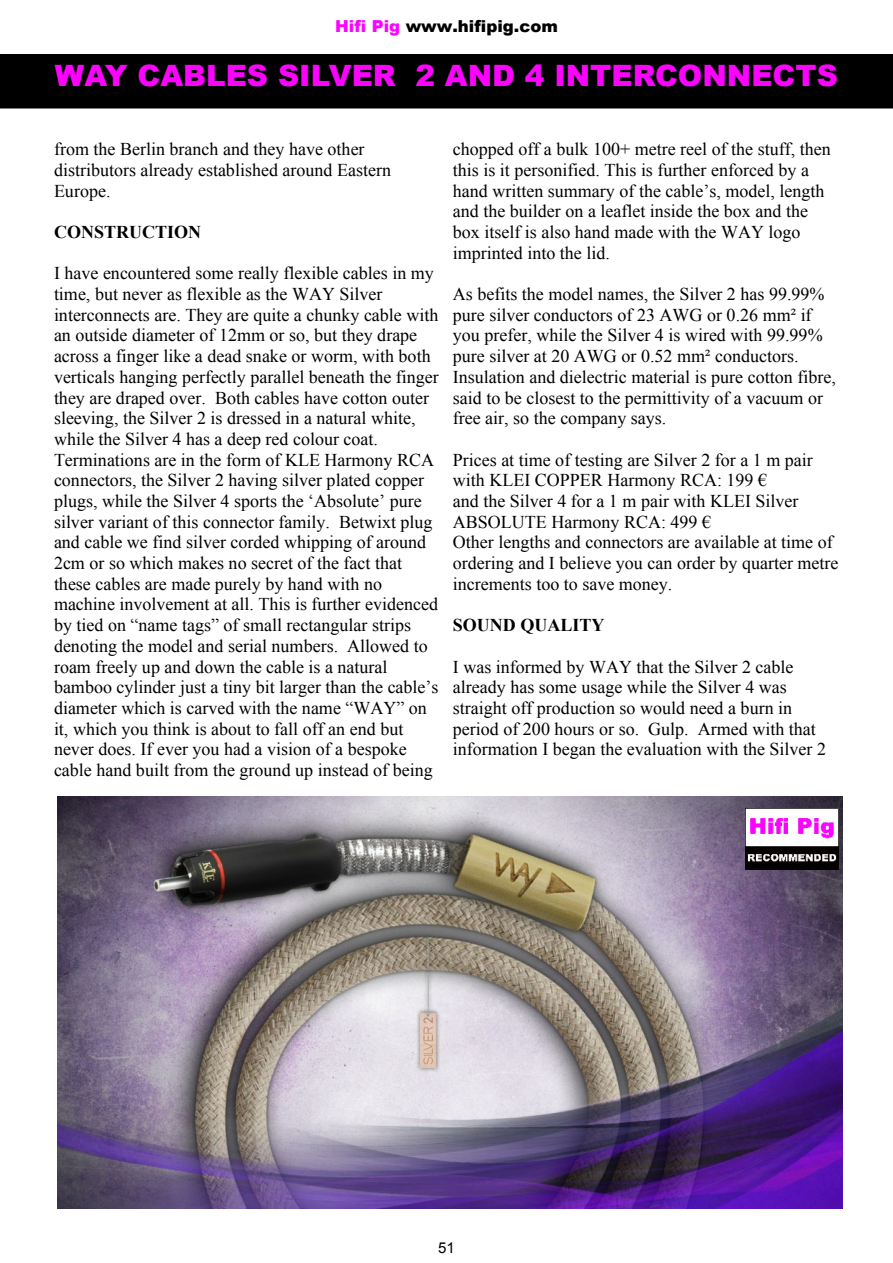
<style>
.page{position:relative;width:893px;height:1263px;background:#fff}
.page>*{position:absolute;margin:0;border:0;box-sizing:border-box;transform-origin:0 0}
.t1{font:900 29.4px "Arial";color:#fa04fe}
.t2{font:18px/20.7px "Times New Roman";color:#000}
.t3{font:700 18px "Times New Roman";color:#000}
.t4{font:900 16.5px "Arial";color:#000}
.t5{font:15px "Arial";color:#000}
.s1{color:#fa04ff}
</style>
<div class="page">
<div style="left:0;top:54px;width:893px;height:54px;background:#000"></div>
<img style="left:57px;top:797px;width:785px;height:412px">
<img style="left:745px;top:808px;width:93px;height:62px">
<p class="t4" style="left:335px;top:20px;width:224px"><span class="s1">Hifi Pig</span> www.hifipig.com</p>
<h1 class="t1" style="left:55px;top:65px;width:784px">WAY CABLES SILVER 2 AND 4 INTERCONNECTS</h1>
<p class="t2" style="left:54px;top:141px;width:339px">from the Berlin branch and they have other distributors already established around Eastern<br>Europe.</p>
<p class="t3" style="left:54px;top:226px;width:149px">CONSTRUCTION</p>
<p class="t2" style="left:54px;top:265px;width:386px">I have encountered some really flexible cables in my time, but never as flexible as the WAY Silver interconnects are. They are quite a chunky cable with an outside diameter of 12mm or so, but they drape across a finger like a dead snake or worm, with both verticals hanging perfectly parallel beneath the finger they are draped over. Both cables have cotton outer sleeving, the Silver 2 is dressed in a natural white, while the Silver 4 has a deep red colour coat.<br>Terminations are in the form of KLE Harmony RCA connectors, the Silver 2 having silver plated copper plugs, while the Silver 4 sports the ‘Absolute’ pure silver variant of this connector family. Betwixt plug and cable we find silver corded whipping of around 2cm or so which makes no secret of the fact that these cables are made purely by hand with no machine involvement at all. This is further evidenced by tied on “name tags” of small rectangular strips denoting the model and serial numbers. Allowed to roam freely up and down the cable is a natural bamboo cylinder just a tiny bit larger than the cable’s diameter which is carved with the name “WAY” on it, which you think is about to fall off an end but never does. If ever you had a vision of a bespoke cable hand built from the ground up instead of being</p>
<p class="t2" style="left:453px;top:141px;width:379px">chopped off a bulk 100+ metre reel of the stuff, then this is it personified. This is further enforced by a hand written summary of the cable’s, model, length and the builder on a leaflet inside the box and the box itself is also hand made with the WAY logo imprinted into the lid.</p>
<p class="t2" style="left:453px;top:285px;width:384px">As befits the model names, the Silver 2 has 99.99% pure silver conductors of 23 AWG or 0.26 mm² if you prefer, while the Silver 4 is wired with 99.99% pure silver at 20 AWG or 0.52 mm² conductors.<br>Insulation and dielectric material is pure cotton fibre, said to be closest to the permittivity of a vacuum or free air, so the company says.</p>
<p class="t2" style="left:453px;top:451px;width:387px">Prices at time of testing are Silver 2 for a 1 m pair with KLEI COPPER Harmony RCA: 199 €<br>and the Silver 4 for a 1 m pair with KLEI Silver ABSOLUTE Harmony RCA: 499 €<br>Other lengths and connectors are available at time of ordering and I believe you can order by quarter metre increments too to save money.</p>
<p class="t3" style="left:453px;top:619px;width:153px">SOUND QUALITY</p>
<p class="t2" style="left:453px;top:658px;width:375px">I was informed by WAY that the Silver 2 cable already has some usage while the Silver 4 was straight off production so would need a burn in period of 200 hours or so. Gulp. Armed with that information I began the evaluation with the Silver 2</p>
<p class="t5" style="left:438px;top:1242px;width:18px">51</p>
</div>
